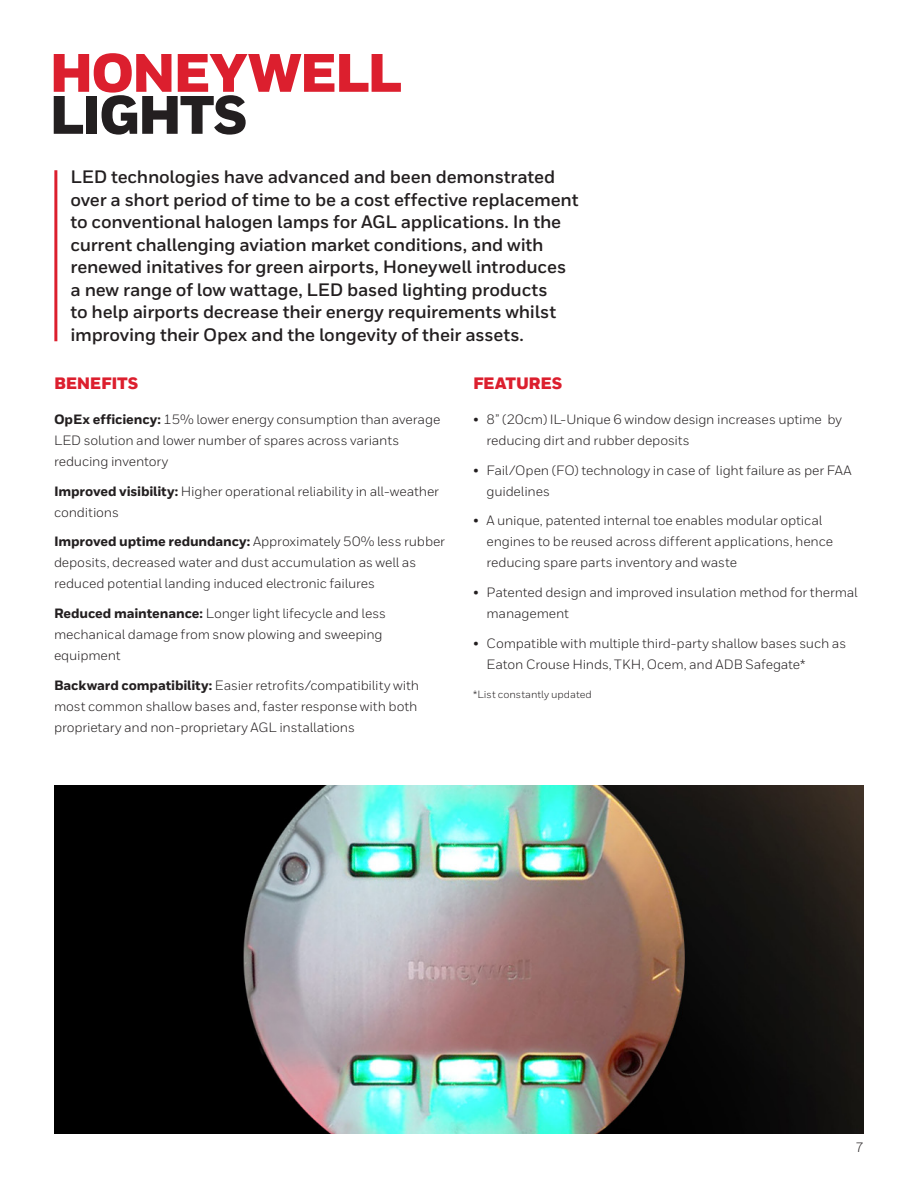
<style>
.page{position:relative;width:918px;height:1188px;background:#fff}
.page>*{position:absolute;margin:0;border:0;box-sizing:border-box;transform-origin:0 0}
.Title_40_30__the_res{font:900 54px/42px "Honeywell Sans";letter-spacing:-.045em;color:#dc1f2e}
.Intro_Body{font:700 18px/22.5px "Honeywell Sans";letter-spacing:-.015em;color:#231f20}
._08_Inside__Intro_Te{font:900 16.5px "Honeywell Sans";letter-spacing:-.015em;color:#dc1f2e}
._08_Inside__Intro_Te-2{font:13.5px/21px "Honeywell Sans";letter-spacing:-.01em;color:#231f20}
._08_Inside__Intro_Te-3{font:10.5px "Honeywell Sans";color:#231f20}
.s1{color:#231f20}
.s2{font-weight:800}
</style>
<div class="page">
<hr style="left:54px;top:170px;width:3px;height:171px;background:#dc1f2e">
<img style="left:54px;top:786px;width:810px;height:348px">
<p class="Title_40_30__the_res" style="left:49px;top:54px;width:355px">HONEYWELL<br><span class="s1">LIGHTS</span></p>
<p class="Intro_Body" style="left:70px;top:166px;width:510px">LED technologies have advanced and been demonstrated over a short period of time to be a cost effective replacement to conventional halogen lamps for AGL applications. In the current challenging aviation market conditions, and with renewed initatives for green airports, Honeywell introduces a new range of low wattage, LED based lighting products<br>to help airports decrease their energy requirements whilst improving their Opex and the longevity of their assets.</p>
<p class="_08_Inside__Intro_Te" style="left:54px;top:374px;width:86px">BENEFITS</p>
<p class="_08_Inside__Intro_Te-2" style="left:54px;top:409px;width:388px"><span class="s2">OpEx efficiency:</span> 15% lower energy consumption than average<br>LED solution and lower number of spares across variants reducing inventory</p>
<p class="_08_Inside__Intro_Te-2" style="left:54px;top:480px;width:387px"><span class="s2">Improved visibility:</span> Higher operational reliability in all-weather conditions</p>
<p class="_08_Inside__Intro_Te-2" style="left:54px;top:531px;width:393px"><span class="s2">Improved uptime redundancy:</span> Approximately 50% less rubber deposits, decreased water and dust accumulation as well as reduced potential landing induced electronic failures</p>
<p class="_08_Inside__Intro_Te-2" style="left:54px;top:603px;width:334px"><span class="s2">Reduced maintenance:</span> Longer light lifecycle and less mechanical damage from snow plowing and sweeping equipment</p>
<p class="_08_Inside__Intro_Te-2" style="left:54px;top:674px;width:367px"><span class="s2">Backward compatibility:</span> Easier retrofits/compatibility with most common shallow bases and, faster response with both proprietary and non-proprietary AGL installations</p>
<p class="_08_Inside__Intro_Te" style="left:473px;top:374px;width:91px">FEATURES</p>
<p class="_08_Inside__Intro_Te-2" style="left:487px;top:409px;width:357px;text-indent:-14px">• 8” (20cm) IL-Unique 6 window design increases uptime by reducing dirt and rubber deposits</p>
<p class="_08_Inside__Intro_Te-2" style="left:487px;top:459px;width:367px;text-indent:-14px">• Fail/Open (FO) technology in case of light failure as per FAA guidelines</p>
<p class="_08_Inside__Intro_Te-2" style="left:487px;top:510px;width:348px;text-indent:-14px">• A unique, patented internal toe enables modular optical engines to be reused across different applications, hence reducing spare parts inventory and waste</p>
<p class="_08_Inside__Intro_Te-2" style="left:487px;top:582px;width:373px;text-indent:-14px">• Patented design and improved insulation method for thermal management</p>
<p class="_08_Inside__Intro_Te-2" style="left:487px;top:632px;width:361px;text-indent:-14px">• Compatible with multiple third-party shallow bases such as<br>Eaton Crouse Hinds, TKH, Ocem, and ADB Safegate*</p>
<p class="_08_Inside__Intro_Te-3" style="left:473px;top:688px;width:120px">*List constantly updated</p>
<p class="_08_Inside__Intro_Te-2" style="left:856px;top:1137px;width:10px">7</p>
</div>
